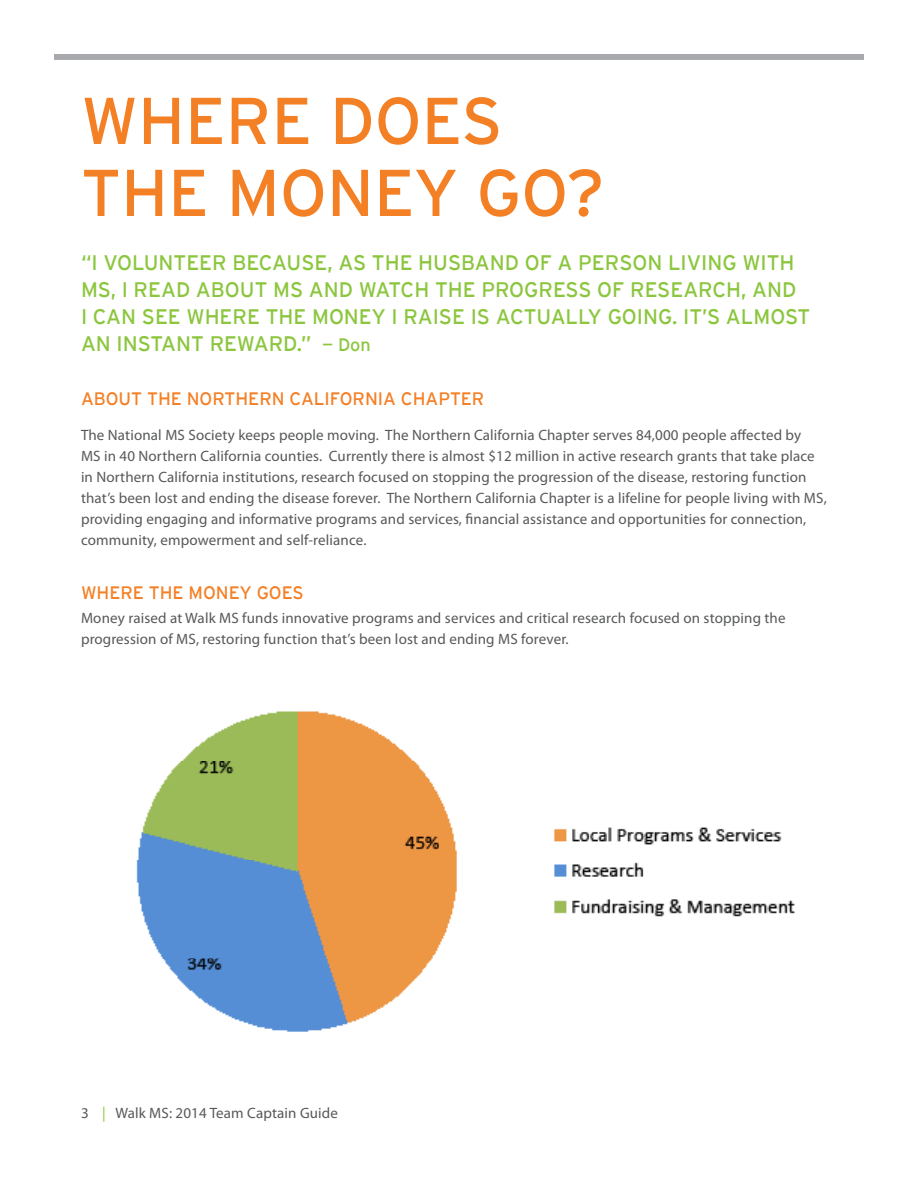
<style>
.page{position:relative;width:918px;height:1188px;background:#fff}
.page>*{position:absolute;margin:0;border:0;box-sizing:border-box;transform-origin:0 0}
.t1{font:66px/72px "Interstate";color:#f48026}
.t2{font:21px/27px "Interstate";color:#8bc63e}
.t3{font:18px "Interstate";color:#f48026}
.t4{font:15px/21px "Myriad Pro";letter-spacing:.01em;color:#57585a}
.s1{font-size:18px}
.s2{color:#8bc63e}
</style>
<div class="page">
<div style="left:54px;top:54px;width:810px;height:6px;background:#a8a9ad"></div>
<img style="left:136px;top:711px;width:659px;height:321px">
<p class="t1" style="left:81px;top:84px;width:525px">WHERE DOES<br>THE MONEY GO?</p>
<p class="t2" style="left:81px;top:249px;width:731px">“I VOLUNTEER BECAUSE, AS THE HUSBAND OF A PERSON LIVING WITH MS, I READ ABOUT MS AND WATCH THE PROGRESS OF RESEARCH, AND<br>I CAN SEE WHERE THE MONEY I RAISE IS ACTUALLY GOING. IT’S ALMOST AN INSTANT REWARD.” <span class="s1">— Don</span></p>
<p class="t3" style="left:81px;top:389px;width:405px">ABOUT THE NORTHERN CALIFORNIA CHAPTER</p>
<p class="t4" style="left:81px;top:424px;width:747px">The National MS Society keeps people moving. The Northern California Chapter serves 84,000 people affected by<br>MS in 40 Northern California counties. Currently there is almost $12 million in active research grants that take place in Northern California institutions, research focused on stopping the progression of the disease, restoring function that’s been lost and ending the disease forever. The Northern California Chapter is a lifeline for people living with MS, providing engaging and informative programs and services, financial assistance and opportunities for connection, community, empowerment and self-reliance.</p>
<p class="t3" style="left:81px;top:582px;width:224px">WHERE THE MONEY GOES</p>
<p class="t4" style="left:81px;top:607px;width:706px">Money raised at Walk MS funds innovative programs and services and critical research focused on stopping the progression of MS, restoring function that’s been lost and ending MS forever.</p>
<p class="t4" style="left:81px;top:1102px;width:259px">3 <span class="s2">|</span> Walk MS: 2014 Team Captain Guide</p>
</div>
